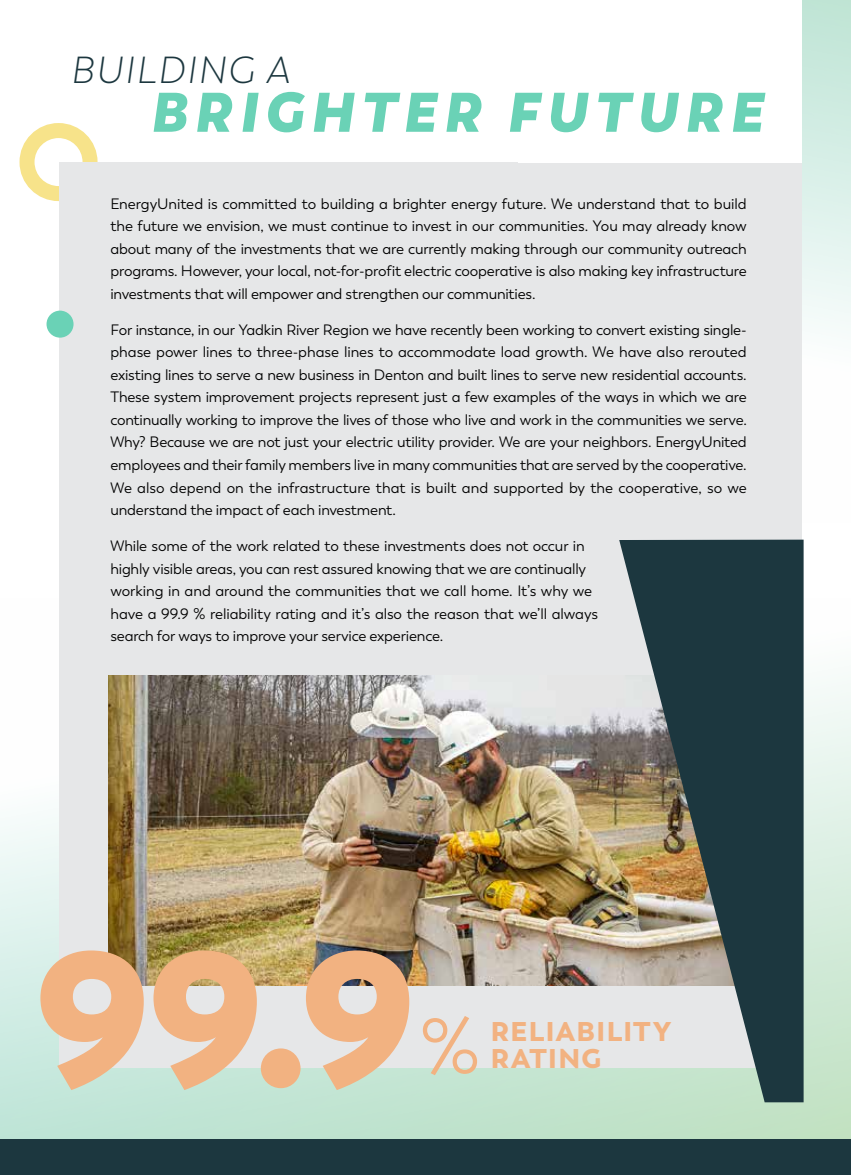
<style>
.page{position:relative;width:851px;height:1175px;background:#fff}
.page>*{position:absolute;margin:0;border:0;box-sizing:border-box;transform-origin:0 0}
.t1{font:800 190.95px "Trenda";color:#f2b281}
.t2{font:75px "Trenda";color:#f2b281}
.t3{font:italic 800 55.5px "Trenda";letter-spacing:.125em;color:#6ad2b6}
.t4{font:italic 300 37.5px "Trenda";letter-spacing:.05em;color:#1c373f}
.t5{font:900 27px/27px "Trenda";letter-spacing:.05em;color:#f2b281}
.t6{font:15px/22.5px "Trenda";letter-spacing:-.01em;color:#000;text-align:justify}
</style>
<div class="page">
<div style="left:20px;top:123px;width:78px;height:78px;border:15px solid #f7e38a;border-radius:50%"></div>
<div style="left:602px;top:0;width:248px;height:523px;background:linear-gradient(to bottom,#c1e6d8,#fff)"></div>
<div style="left:0;top:598px;width:850px;height:576px;background:linear-gradient(to bottom,#fff,#bae1cc)"></div>
<div style="left:59px;top:162px;width:743px;height:905px;background:#e6e7e8"></div>
<div style="left:518px;top:0;width:283px;height:162px;background:#fff"></div>
<div style="left:0;top:1139px;width:850px;height:35px;background:#1c373f"></div>
<img style="left:108px;top:675px;width:511px;height:311px">
<svg style="left:619px;top:539px;width:184px;height:563px;background:#5e6b69"></svg>
<div style="left:46px;top:310px;width:28px;height:28px;background:#6ad2b6;border-radius:50%"></div>
<h3 class="t4" style="left:70px;top:48px;width:220px">BUILDING A</h3>
<h3 class="t3" style="left:150px;top:76px;width:614px">BRIGHTER FUTURE</h3>
<p class="t6" style="left:110px;top:193px;width:638px">EnergyUnited is committed to building a brighter energy future. We understand that to build the future we envision, we must continue to invest in our communities. You may already know about many of the investments that we are currently making through our community outreach programs. However, your local, not-for-profit electric cooperative is also making key infrastructure investments that will empower and strengthen our communities.</p>
<p class="t6" style="left:110px;top:319px;width:638px">For instance, in our Yadkin River Region we have recently been working to convert existing single&shy;phase power lines to three-phase lines to accommodate load growth. We have also rerouted existing lines to serve a new business in Denton and built lines to serve new residential accounts.<br>These system improvement projects represent just a few examples of the ways in which we are continually working to improve the lives of those who live and work in the communities we serve.<br>Why? Because we are not just your electric utility provider. We are your neighbors. EnergyUnited employees and their family members live in many communities that are served by the cooperative.<br>We also depend on the infrastructure that is built and supported by the cooperative, so we understand the impact of each investment.</p>
<p class="t6" style="left:110px;top:535px;width:489px;text-align:left">While some of the work related to these investments does not occur in highly visible areas, you can rest assured knowing that we are continually working in and around the communities that we call home. It’s why we have a 99.9 % reliability rating and it’s also the reason that we’ll always search for ways to improve your service experience.</p>
<h1 class="t1" style="left:35px;top:895px;width:382px">99.9</h1>
<h2 class="t2" style="left:420px;top:1003px;width:61px">%</h2>
<h3 class="t5" style="left:490px;top:1018px;width:182px">RELIABILITY<br>RATING</h3>
</div>
